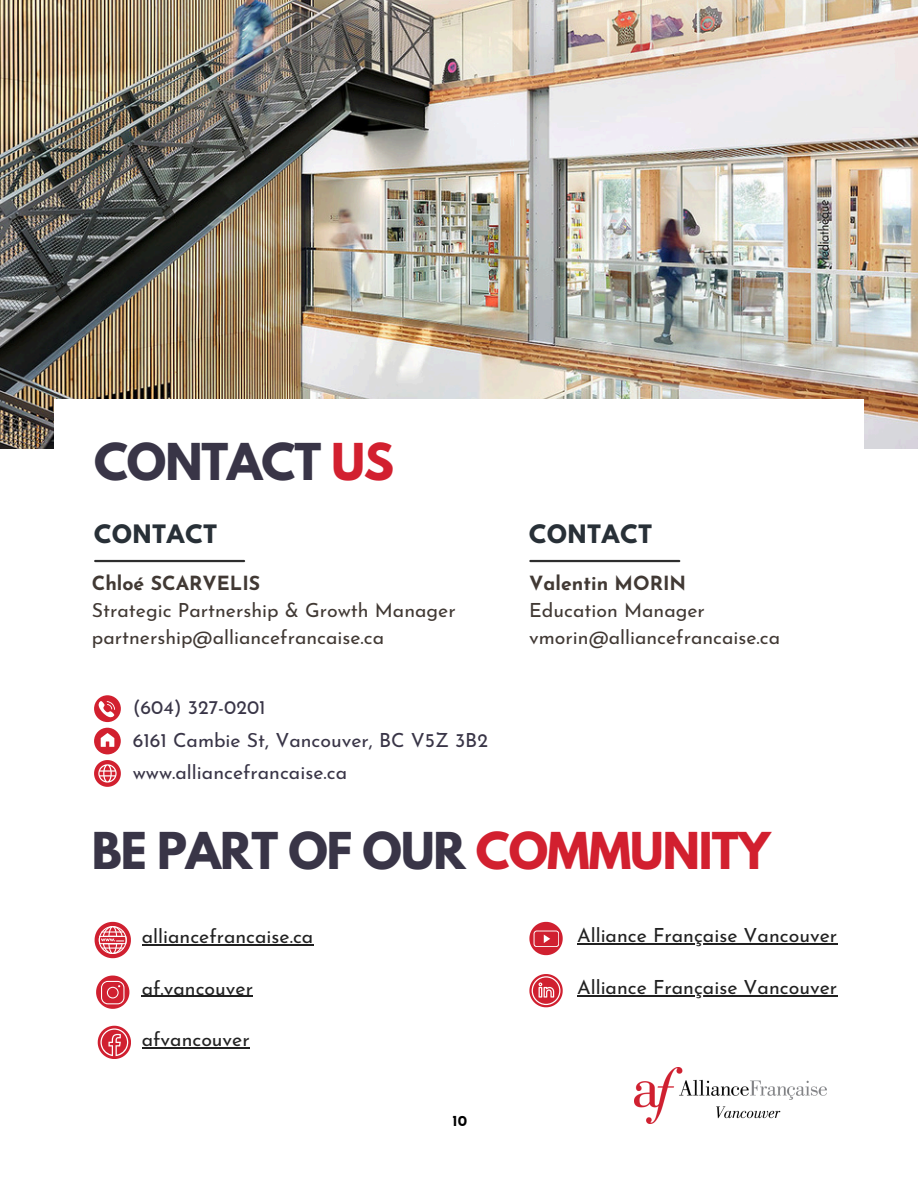
<style>
.page{position:relative;width:918px;height:1188px;background:#fff}
.page>*{position:absolute;margin:0;border:0;box-sizing:border-box;transform-origin:0 0}
.t1{font:700 45px "League Spartan";letter-spacing:-.025em;color:#393547}
.t2{font:700 22.5px "League Spartan";letter-spacing:.045em;color:#283037}
.t3{font:19.5px "Josefin Sans";color:#413934}
.t4{font:19.5px "Josefin Sans";color:#212121}
.t5{font:19.5px "Josefin Sans";color:#393547}
.t6{font:700 19.5px "Josefin Sans";color:#413934}
.t7{font:700 15px "Josefin Sans";color:#000}
.s1{color:#d2202f}
</style>
<div class="page">
<svg style="left:95px;top:922px;width:36px;height:36px"></svg>
<svg style="left:96px;top:976px;width:33px;height:33px"></svg>
<svg style="left:98px;top:1026px;width:33px;height:33px"></svg>
<svg style="left:529px;top:974px;width:34px;height:33px"></svg>
<svg style="left:529px;top:922px;width:34px;height:33px"></svg>
<img style="left:0;top:0;width:918px;height:448px">
<hr style="left:95px;top:560px;width:149px;height:2px;background:#2e2e2e">
<svg style="left:94px;top:695px;width:27px;height:27px"></svg>
<svg style="left:94px;top:728px;width:27px;height:26px"></svg>
<svg style="left:94px;top:760px;width:27px;height:27px"></svg>
<img style="left:634px;top:1067px;width:193px;height:56px">
<div style="left:54px;top:399px;width:810px;height:134px;background:#fff"></div>
<hr style="left:530px;top:560px;width:149px;height:2px;background:#2e2e2e">
<hr style="left:142px;top:945px;width:171px;height:1px;background:#212121">
<hr style="left:142px;top:996px;width:111px;height:1px;background:#212121">
<hr style="left:142px;top:1047px;width:108px;height:1px;background:#212121">
<hr style="left:577px;top:943px;width:260px;height:1px;background:#212121">
<hr style="left:577px;top:995px;width:260px;height:1px;background:#212121">
<p class="t1" style="left:94px;top:439px;width:302px">CONTACT <span class="s1">US</span></p>
<p class="t2" style="left:94px;top:523px;width:124px">CONTACT</p>
<p class="t6" style="left:92px;top:576px;width:170px">Chloé SCARVELIS</p>
<p class="t3" style="left:92px;top:603px;width:365px">Strategic Partnership &amp; Growth Manager</p>
<p class="t3" style="left:92px;top:630px;width:294px">partnership@alliancefrancaise.ca</p>
<p class="t5" style="left:133px;top:699px;width:134px">(604) 327-0201</p>
<p class="t5" style="left:133px;top:732px;width:357px">6161 Cambie St, Vancouver, BC V5Z 3B2</p>
<p class="t5" style="left:133px;top:765px;width:216px">www.alliancefrancaise.ca</p>
<p class="t2" style="left:529px;top:523px;width:124px">CONTACT</p>
<p class="t6" style="left:529px;top:576px;width:158px">Valentin MORIN</p>
<p class="t3" style="left:529px;top:603px;width:177px">Education Manager</p>
<p class="t3" style="left:529px;top:630px;width:253px">vmorin@alliancefrancaise.ca</p>
<p class="t1" style="left:92px;top:828px;width:680px">BE PART OF OUR <span class="s1">COMMUNITY</span></p>
<p class="t4" style="left:142px;top:929px;width:173px">alliancefrancaise.ca</p>
<p class="t4" style="left:142px;top:980px;width:113px">af.vancouver</p>
<h1 class="t4" style="left:142px;top:1031px;width:109px">afvancouver</h1>
<p class="t7" style="left:453px;top:1115px;width:16px">10</p>
<h2 class="t4" style="left:577px;top:927px;width:262px">Alliance Française Vancouver</h2>
<h2 class="t4" style="left:577px;top:979px;width:262px">Alliance Française Vancouver</h2>
</div>
